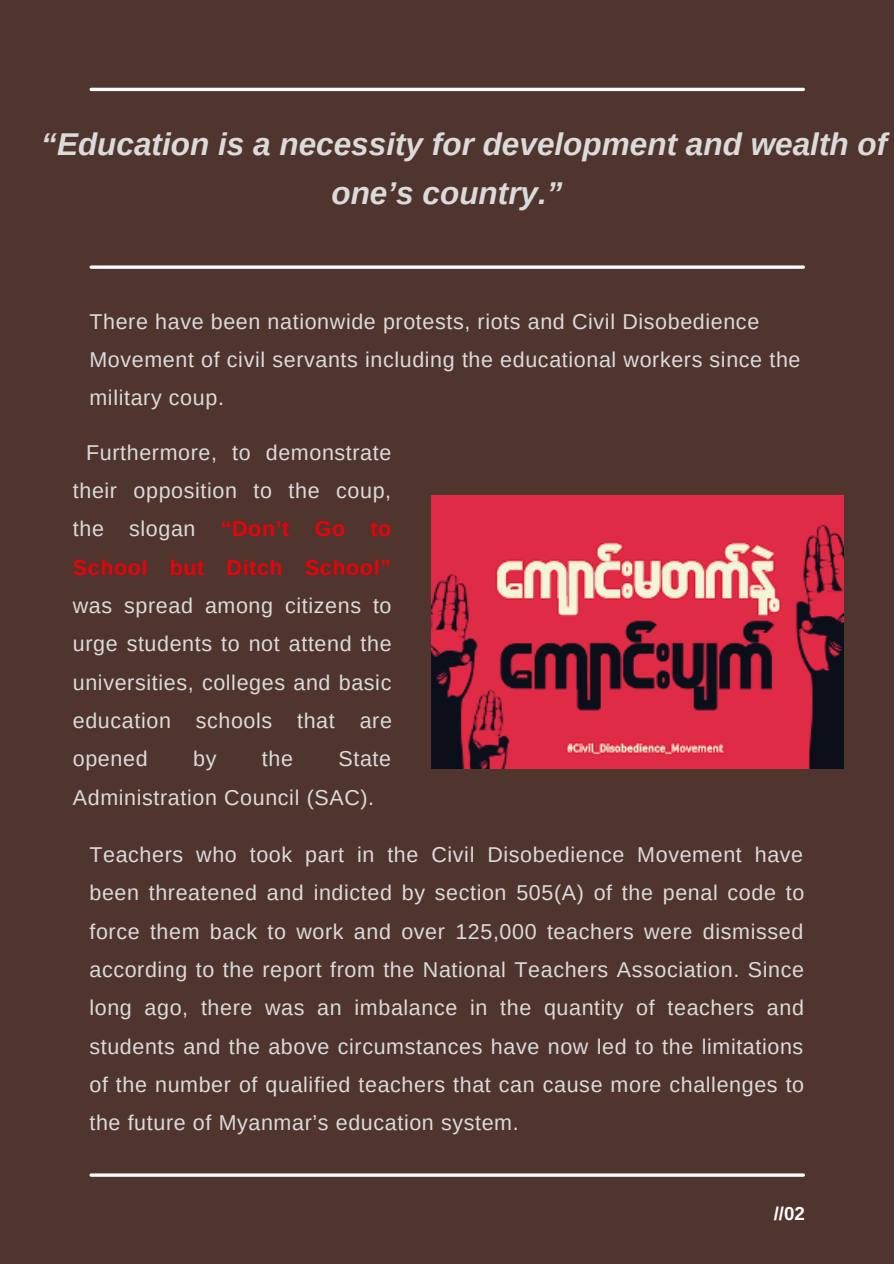
<style>
.page{position:relative;width:894px;height:1264px;background:#fff}
.page>*{position:absolute;margin:0;border:0;box-sizing:border-box;transform-origin:0 0}
.t1{font:italic 700 31.5px/49.5px "Arimo";color:#dbdbdb}
.t2{font:21.45px/38.2px "Arimo";letter-spacing:.03em;color:#dbdbdb;text-align:justify}
.t3{font:700 18.75px "Arimo";color:#fff}
.s1{font-weight:700;color:#eb0109}
</style>
<div class="page">
<div style="left:0;top:0;width:893px;height:1263px;background:#4f352d"></div>
<svg style="left:91px;top:265px;width:712px;height:4px;background:#e3dfde"></svg>
<hr style="left:91px;top:1173px;width:712px;height:3px;background:#fff">
<hr style="left:91px;top:88px;width:712px;height:3px;background:#fff">
<img style="left:431px;top:495px;width:412px;height:273px">
<p class="t1" style="left:331px;top:119px;width:557px;text-indent:-290px">“Education is a necessity for development and wealth of one’s country.”</p>
<p class="t2" style="left:89px;top:302px;width:712px;text-align:left">There have been nationwide protests, riots and Civil Disobedience<br>Movement of civil servants including the educational workers since the military coup.</p>
<p class="t2" style="left:73px;top:433px;width:320px;text-indent:13px">Furthermore, to demonstrate their opposition to the coup, the slogan <span class="s1">“Don’t Go to School but Ditch School” </span>was spread among citizens to urge students to not attend the universities, colleges and basic education schools that are opened</p>
<p class="t2" style="left:193px;top:739px;width:25px">by</p>
<p class="t2" style="left:262px;top:739px;width:33px">the</p>
<p class="t2" style="left:73px;top:739px;width:320px;text-indent:265px">State<br>Administration Council (SAC).</p>
<p class="t2" style="left:89px;top:835px;width:716px">Teachers who took part in the Civil Disobedience Movement have been threatened and indicted by section 505(A) of the penal code to force them back to work and over 125,000 teachers were dismissed according to the report from the National Teachers Association. Since long ago, there was an imbalance in the quantity of teachers and students and the above circumstances have now led to the limitations of the number of qualified teachers that can cause more challenges to the future of Myanmar’s education system.</p>
<p class="t3" style="left:773px;top:1202px;width:33px">//02</p>
</div>
